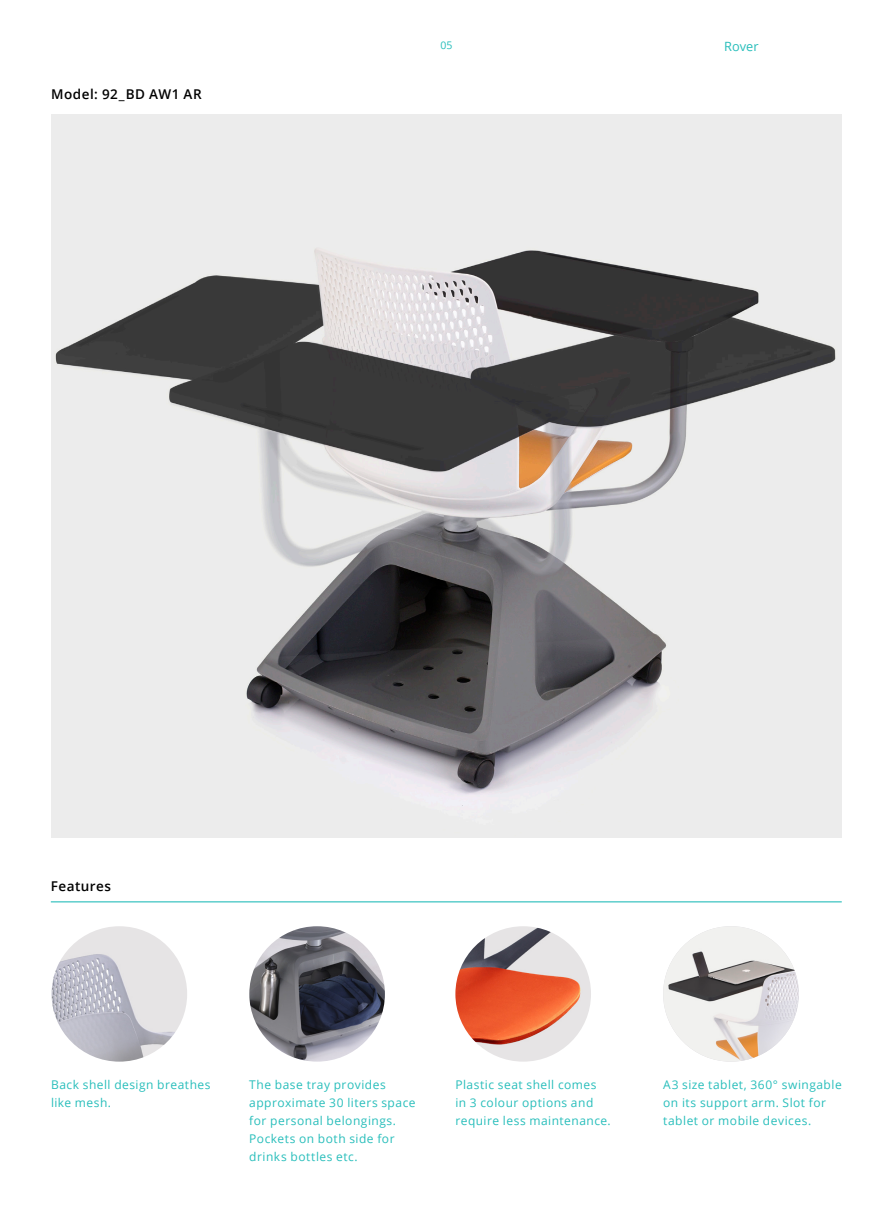
<style>
.page{position:relative;width:893px;height:1212px;background:#fff}
.page>*{position:absolute;margin:0;border:0;box-sizing:border-box;transform-origin:0 0}
.Model_Title{font:600 13.5px "Open Sans";letter-spacing:.035em;color:#000}
.t1{font:12.75px "Open Sans";color:#28bebb}
.Model_Detail{font:12px/18px "Open Sans";letter-spacing:.04em;color:#28bebb}
.t2{font:10.5px "Open Sans";color:#28bebb}
</style>
<div class="page">
<img style="left:51px;top:114px;width:791px;height:724px">
<img style="left:52px;top:926px;width:135px;height:135px;border-radius:68px">
<img style="left:249px;top:926px;width:136px;height:135px;border-radius:68px">
<img style="left:455px;top:926px;width:136px;height:135px;border-radius:68px">
<img style="left:663px;top:926px;width:136px;height:135px;border-radius:68px">
<hr style="left:51px;top:901px;width:791px;height:1px;background:#28bebb">
<p class="Model_Title" style="left:51px;top:85px;width:152px">Model: 92_BD AW1 AR</p>
<p class="t2" style="left:440px;top:38px;width:14px">05</p>
<p class="t1" style="left:724px;top:37px;width:36px">Rover</p>
<p class="Model_Title" style="left:51px;top:877px;width:62px">Features</p>
<p class="Model_Detail" style="left:51px;top:1076px;width:161px">Back shell design breathes like mesh.</p>
<p class="Model_Detail" style="left:249px;top:1076px;width:168px">The base tray provides approximate 30 liters space for personal belongings.<br>Pockets on both side for drinks bottles etc.</p>
<p class="Model_Detail" style="left:455px;top:1076px;width:157px">Plastic seat shell comes<br>in 3 colour options and require less maintenance.</p>
<p class="Model_Detail" style="left:663px;top:1076px;width:180px">A3 size tablet, 360° swingable on its support arm. Slot for tablet or mobile devices.</p>
</div>
